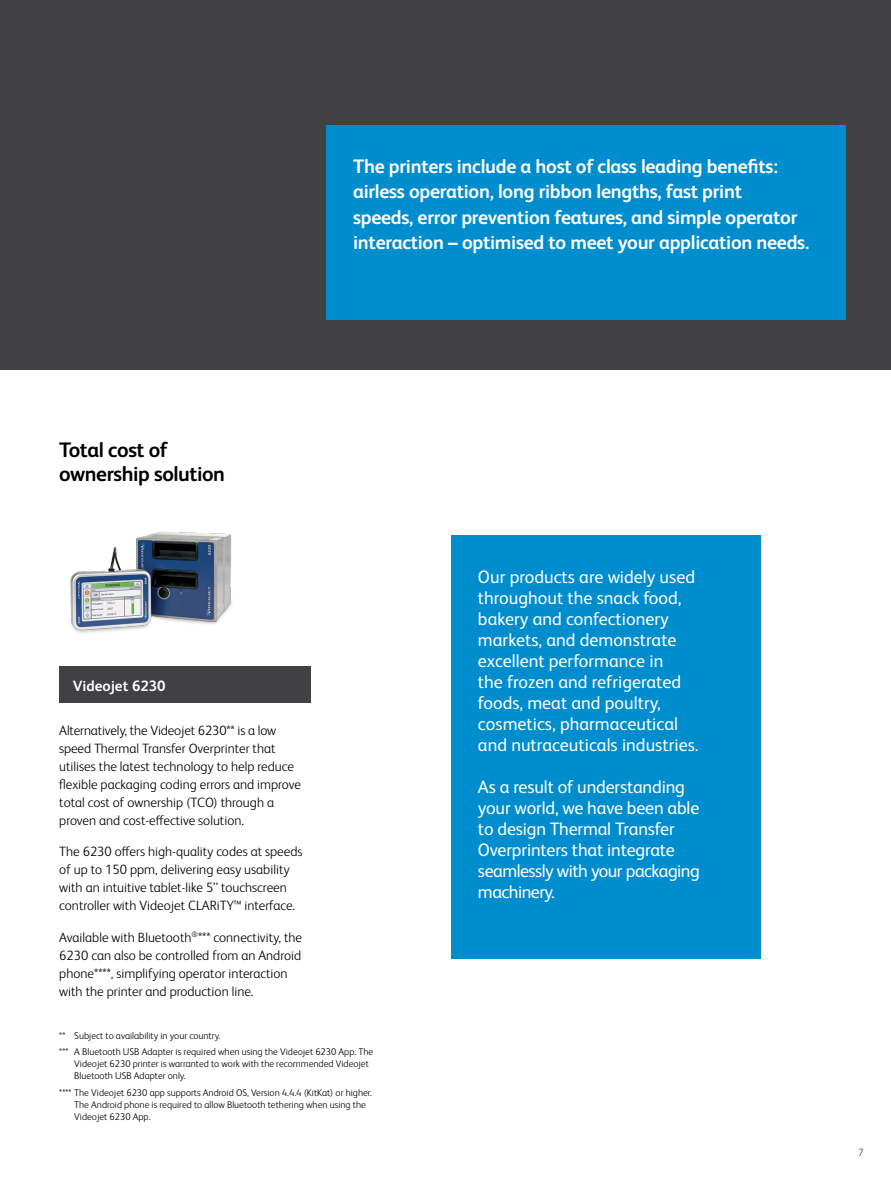
<style>
.page{position:relative;width:891px;height:1188px;background:#fff}
.page>*{position:absolute;margin:0;border:0;box-sizing:border-box;transform-origin:0 0}
.t1{font:700 21px/24px "FS Albert Pro";letter-spacing:-.02em;color:#000}
.t2{font:700 19.5px/25.5px "FS Albert Pro";letter-spacing:-.015em;color:#fff}
.t3{font:18px/21px "FS Albert Pro";color:#fff}
.t4{font:700 15px "FS Albert Pro";color:#fff}
.t5{font:300 13.5px/18px "FS Albert Pro";color:#000}
.t6{font:300 10.5px "FS Albert Pro";color:#414042}
.t7{font:300 9.75px/12px "FS Albert Pro";color:#000}
</style>
<div class="page">
<div style="left:451px;top:536px;width:310px;height:423px;background:#008dcd"></div>
<div style="left:0;top:0;width:891px;height:369px;background:#414042"></div>
<div style="left:59px;top:667px;width:252px;height:36px;background:#414042"></div>
<img style="left:70px;top:531px;width:162px;height:102px">
<div style="left:326px;top:125px;width:520px;height:195px;background:#008dcd"></div>
<h2 class="t2" style="left:353px;top:152px;width:458px">The printers include a host of class leading benefits: airless operation, long ribbon lengths, fast print<br>speeds, error prevention features, and simple operator interaction – optimised to meet your application needs.</h2>
<h1 class="t1" style="left:59px;top:437px;width:167px">Total cost of ownership solution</h1>
<p class="t4" style="left:73px;top:675px;width:94px">Videojet 6230</p>
<p class="t5" style="left:59px;top:720px;width:243px">Alternatively, the Videojet 6230** is a low speed Thermal Transfer Overprinter that utilises the latest technology to help reduce flexible packaging coding errors and improve total cost of ownership (TCO) through a proven and cost-effective solution.</p>
<p class="t5" style="left:59px;top:842px;width:245px">The 6230 offers high-quality codes at speeds of up to 150 ppm, delivering easy usability with an intuitive tablet-like 5’’ touchscreen controller with Videojet CLARiTY™ interface.</p>
<p class="t5" style="left:59px;top:927px;width:244px">Available with Bluetooth<sup>®</sup>*** connectivity, the 6230 can also be controlled from an Android phone****, simplifying operator interaction with the printer and production line.</p>
<p class="t7" style="left:59px;top:1027px;width:315px;line-height:16.4px">** Subject to availability in your country.<br>*** A Bluetooth USB Adapter is required when using the Videojet 6230 App. The</p>
<p class="t7" style="left:74px;top:1057px;width:296px">Videojet 6230 printer is warranted to work with the recommended Videojet<br>Bluetooth USB Adapter only.</p>
<p class="t7" style="left:74px;top:1086px;width:299px;text-indent:-15px">**** The Videojet 6230 app supports Android OS, Version 4.4.4 (KitKat) or higher.<br>The Android phone is required to allow Bluetooth tethering when using the<br>Videojet 6230 App.</p>
<p class="t3" style="left:478px;top:565px;width:222px">Our products are widely used throughout the snack food, bakery and confectionery markets, and demonstrate excellent performance in<br>the frozen and refrigerated foods, meat and poultry, cosmetics, pharmaceutical and nutraceuticals industries.</p>
<h3 class="t3" style="left:478px;top:775px;width:223px">As a result of understanding your world, we have been able to design Thermal Transfer<br>Overprinters that integrate seamlessly with your packaging machinery.</h3>
<p class="t6" style="left:858px;top:1145px;width:7px">7</p>
</div>
